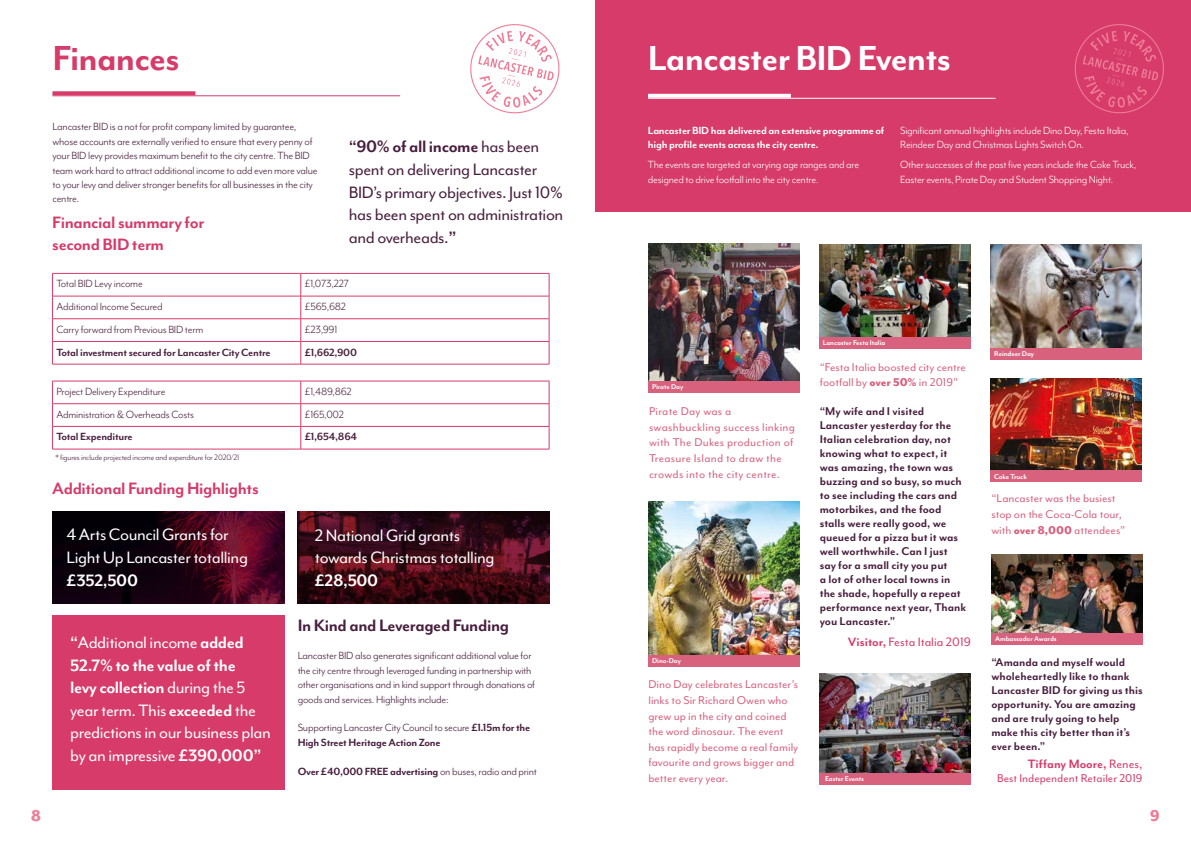
<style>
.page{position:relative;width:1191px;height:842px;background:#fff}
.page>*{position:absolute;margin:0;border:0;box-sizing:border-box;transform-origin:0 0}
.t1{font:700 40px "Mr Eaves Mod OT";letter-spacing:-.02em;color:#fff}
.t2{font:700 40px "Mr Eaves Mod OT";letter-spacing:-.02em;color:#d63b69}
.t3{font:19px/22.6px "Mr Eaves Mod OT";letter-spacing:-.02em;color:#fff}
.t4{font:19px/22.6px "Mr Eaves Mod OT";letter-spacing:-.02em;color:#481e3e}
.t5{font:700 19px/22.6px "Mr Eaves Mod OT";letter-spacing:-.02em;color:#d63b69}
.t6{font:700 19px "Mr Eaves Mod OT";letter-spacing:-.02em;color:#481e3e}
.t7{font:700 19px "Mr Eaves Mod OT";letter-spacing:-.02em;color:#fff}
.t8{font:800 18px "Mr Eaves Mod OT";color:#ef7c96}
.t9{font:14px "Mr Eaves Mod OT";color:#d63b69}
.t10{font:700 14px "Mr Eaves Mod OT";color:#d63b69}
.t11{font:700 13px/14px "Mr Eaves Mod OT";color:#481e3e}
.t12{font:13px/15.6px "Mr Eaves Mod OT";color:#d8617e}
.t13{font:13px/15.6px "Mr Eaves Mod OT";letter-spacing:.02em;color:#d8617e}
.t14{font:13px "Mr Eaves Mod OT";color:#d63b69}
.t15{font:12px/14.4px "Mr Eaves Mod OT";letter-spacing:-.02em;color:#481e3e}
.t16{font:12px/14.4px "Mr Eaves Mod OT";letter-spacing:-.02em;color:#fff}
.t17{font:12px "Mr Eaves Mod OT";letter-spacing:-.02em;color:#4e2342}
.t18{font:700 12px/14.4px "Mr Eaves Mod OT";letter-spacing:-.02em;color:#481e3e}
.t19{font:700 12px/14.4px "Mr Eaves Mod OT";letter-spacing:-.02em;color:#fff}
.t20{font:700 12px "Mr Eaves Mod OT";letter-spacing:-.02em;color:#4e2342}
.t21{font:9px "Mr Eaves Mod OT";letter-spacing:-.02em;color:#4e2342}
.t22{font:700 8px "Mr Eaves Mod OT";letter-spacing:-.01em;color:#fff}
.s1{font-weight:700}
.s2{font-weight:400}
.s3{font-weight:800}
</style>
<div class="page">
<div style="left:52px;top:615px;width:233px;height:174px;background:#d63b69"></div>
<div style="left:595px;top:0;width:596px;height:212px;background:#d63b69"></div>
<hr style="left:52px;top:95px;width:348px;height:1px;background:#d63b69">
<svg style="left:52px;top:91px;width:143px;height:4px"></svg>
<hr style="left:648px;top:98px;width:347px;height:1px;background:#fff">
<svg style="left:648px;top:94px;width:143px;height:4px"></svg>
<img style="left:990px;top:379px;width:151px;height:91px">
<div style="left:990px;top:470px;width:151px;height:11px;background:#d8617e"></div>
<img style="left:648px;top:501px;width:151px;height:154px">
<div style="left:648px;top:655px;width:151px;height:12px;background:#d8617e"></div>
<img style="left:819px;top:673px;width:151px;height:100px">
<div style="left:819px;top:773px;width:151px;height:11px;background:#d8617e"></div>
<img style="left:990px;top:245px;width:151px;height:103px">
<div style="left:990px;top:348px;width:151px;height:11px;background:#d8617e"></div>
<img style="left:819px;top:245px;width:151px;height:92px">
<div style="left:819px;top:337px;width:151px;height:11px;background:#d8617e"></div>
<img style="left:648px;top:244px;width:151px;height:138px">
<div style="left:648px;top:382px;width:151px;height:11px;background:#d8617e"></div>
<img style="left:991px;top:555px;width:151px;height:78px">
<div style="left:991px;top:633px;width:151px;height:11px;background:#d8617e"></div>
<hr style="left:52px;top:273px;width:249px;height:1px;background:#d63b69">
<hr style="left:301px;top:273px;width:248px;height:1px;background:#d63b69">
<hr style="left:52px;top:296px;width:249px;height:1px;background:#d63b69">
<hr style="left:301px;top:296px;width:248px;height:1px;background:#d63b69">
<hr style="left:52px;top:319px;width:249px;height:1px;background:#d63b69">
<hr style="left:301px;top:319px;width:248px;height:1px;background:#d63b69">
<hr style="left:52px;top:341px;width:249px;height:1px;background:#d63b69">
<svg style="left:52px;top:274px;width:1px;height:90px"></svg>
<hr style="left:301px;top:341px;width:248px;height:1px;background:#d63b69">
<svg style="left:300px;top:274px;width:1px;height:90px"></svg>
<svg style="left:549px;top:274px;width:1px;height:90px"></svg>
<hr style="left:52px;top:364px;width:249px;height:1px;background:#d63b69">
<hr style="left:301px;top:364px;width:248px;height:1px;background:#d63b69">
<hr style="left:52px;top:381px;width:249px;height:1px;background:#d63b69">
<hr style="left:301px;top:381px;width:248px;height:1px;background:#d63b69">
<hr style="left:52px;top:404px;width:249px;height:1px;background:#d63b69">
<hr style="left:301px;top:404px;width:248px;height:1px;background:#d63b69">
<hr style="left:52px;top:426px;width:249px;height:1px;background:#d63b69">
<svg style="left:52px;top:381px;width:1px;height:68px"></svg>
<hr style="left:301px;top:426px;width:248px;height:1px;background:#d63b69">
<svg style="left:300px;top:381px;width:1px;height:68px"></svg>
<svg style="left:549px;top:381px;width:1px;height:68px"></svg>
<hr style="left:52px;top:449px;width:249px;height:1px;background:#d63b69">
<hr style="left:301px;top:449px;width:248px;height:1px;background:#d63b69">
<svg style="left:52px;top:511px;width:233px;height:93px;background:#280315"></svg>
<svg style="left:298px;top:511px;width:252px;height:93px;background:#3b0b16"></svg>
<svg style="left:1074px;top:24px;width:90px;height:90px"></svg>
<svg style="left:470px;top:24px;width:90px;height:90px"></svg>
<h1 class="t2" style="left:52px;top:36px;width:129px">Finances</h1>
<h1 class="t1" style="left:648px;top:36px;width:304px">Lancaster BID Events</h1>
<p class="t15" style="left:52px;top:120px;width:267px">Lancaster BID is a not for profit company limited by guarantee, whose accounts are externally verified to ensure that every penny of your BID levy provides maximum benefit to the city centre. The BID team work hard to attract additional income to add even more value to your levy and deliver stronger benefits for all businesses in the city centre.</p>
<h2 class="t5" style="left:52px;top:211px;width:153px">Financial summary for second BID term</h2>
<p class="t17" style="left:56px;top:277px;width:88px">Total BID Levy income</p>
<p class="t17" style="left:305px;top:277px;width:46px">£1,073,227</p>
<p class="t17" style="left:56px;top:300px;width:108px">Additional Income Secured</p>
<p class="t17" style="left:305px;top:300px;width:43px">£565,682</p>
<p class="t17" style="left:56px;top:323px;width:148px">Carry forward from Previous BID term</p>
<p class="t17" style="left:305px;top:323px;width:34px">£23,991</p>
<p class="t20" style="left:56px;top:345px;width:216px">Total investment secured for Lancaster City Centre</p>
<p class="t20" style="left:305px;top:345px;width:54px">£1,662,900</p>
<p class="t17" style="left:56px;top:385px;width:110px">Project Delivery Expenditure</p>
<p class="t17" style="left:305px;top:385px;width:49px">£1,489,862</p>
<p class="t17" style="left:56px;top:408px;width:139px">Administration &amp; Overheads Costs</p>
<p class="t17" style="left:305px;top:408px;width:41px">£165,002</p>
<p class="t20" style="left:56px;top:430px;width:78px">Total Expenditure</p>
<p class="t20" style="left:305px;top:430px;width:54px">£1,654,864</p>
<p class="t21" style="left:55px;top:453px;width:186px">* figures include projected income and expenditure for 2020/21</p>
<h2 class="t4" style="left:349px;top:136px;width:216px"><span class="s1">“90% of all income</span> has been spent on delivering Lancaster<br>BID’s primary objectives. Just 10% has been spent on administration and overheads.<span class="s1">”</span></h2>
<h2 class="t5" style="left:52px;top:477px;width:208px">Additional Funding Highlights</h2>
<h2 class="t3" style="left:67px;top:524px;width:183px">4 Arts Council Grants for<br>Light Up Lancaster totalling</h2>
<h2 class="t7" style="left:67px;top:570px;width:73px">£352,500</h2>
<h2 class="t3" style="left:70px;top:631px;width:202px"><span class="s1">“</span>Additional income <span class="s1">added<br>52.7% to the value of the<br>levy collection</span> during the 5 year term. This <span class="s1">exceeded</span> the predictions in our business plan by an impressive <span class="s1">£390,000”</span></h2>
<h2 class="t3" style="left:315px;top:524px;width:181px">2 National Grid grants towards Christmas totalling</h2>
<h2 class="t7" style="left:315px;top:570px;width:65px">£28,500</h2>
<h2 class="t6" style="left:298px;top:615px;width:213px">In Kind and Leveraged Funding</h2>
<p class="t15" style="left:298px;top:649px;width:239px">Lancaster BID also generates significant additional value for the city centre through leveraged funding in partnership with other organisations and in kind support through donations of goods and services. Highlights include:</p>
<p class="t18" style="left:298px;top:721px;width:234px"><span class="s2">Supporting Lancaster City Council to secure</span> £1.15m for the<br>High Street Heritage Action Zone</p>
<p class="t18" style="left:298px;top:764px;width:241px">Over £40,000 FREE advertising <span class="s2">on buses, radio and print</span></p>
<p class="t19" style="left:648px;top:123px;width:238px">Lancaster BID has delivered an extensive programme of high profile events across the city centre.</p>
<p class="t16" style="left:648px;top:157px;width:213px">The events are targeted at varying age ranges and are designed to drive footfall into the city centre.</p>
<p class="t16" style="left:900px;top:123px;width:230px">Significant annual highlights include Dino Day, Festa Italia,<br>Reindeer Day and Christmas Lights Switch On.</p>
<p class="t16" style="left:900px;top:157px;width:238px">Other successes of the past five years include the Coke Truck,<br>Easter events, Pirate Day and Student Shopping Night.</p>
<p class="t22" style="left:822px;top:339px;width:64px">Lancaster Festa Italia</p>
<p class="t22" style="left:994px;top:349px;width:41px">Reindeer Day</p>
<p class="t22" style="left:652px;top:382px;width:33px">Pirate Day</p>
<p class="t12" style="left:819px;top:359px;width:148px">“Festa Italia boosted city centre footfall by <span class="s3">over 50%</span> in 2019”</p>
<p class="t13" style="left:649px;top:404px;width:147px">Pirate Day was a swashbuckling success linking with The Dukes production of<br>Treasure Island to draw the crowds into the city centre.</p>
<p class="t11" style="left:819px;top:405px;width:148px">“My wife and I visited<br>Lancaster yesterday for the<br>Italian celebration day, not knowing what to expect, it was amazing, the town was buzzing and so busy, so much to see including the cars and motorbikes, and the food stalls were really good, we queued for a pizza but it was well worthwhile. Can I just say for a small city you put<br>a lot of other local towns in the shade, hopefully a repeat performance next year, Thank you Lancaster.”</p>
<p class="t9" style="left:848px;top:634px;width:125px"><span class="s1">Visitor,</span> Festa Italia 2019</p>
<p class="t22" style="left:652px;top:656px;width:30px">Dino-Day</p>
<p class="t12" style="left:648px;top:677px;width:151px">Dino Day celebrates Lancaster’s links to Sir Richard Owen who grew up in the city and coined the word dinosaur. The event has rapidly become a real family favourite and grows bigger and better every year.</p>
<p class="t22" style="left:825px;top:774px;width:40px">Easter Events</p>
<p class="t22" style="left:994px;top:472px;width:34px">Coke Truck</p>
<p class="t12" style="left:991px;top:491px;width:136px">“Lancaster was the busiest stop on the Coca-Cola tour, with <span class="s3">over 8,000</span> attendees”</p>
<p class="t22" style="left:995px;top:634px;width:63px">Ambassador Awards</p>
<p class="t11" style="left:991px;top:655px;width:153px">“Amanda and myself would wholeheartedly like to thank<br>Lancaster BID for giving us this opportunity. You are amazing and are truly going to help make this city better than it’s ever been.”</p>
<p class="t10" style="left:1028px;top:756px;width:116px">Tiffany Moore, <span class="s2">Renes,</span></p>
<p class="t14" style="left:997px;top:771px;width:147px">Best Independent Retailer 2019</p>
<h3 class="t8" style="left:31px;top:806px;width:12px">8</h3>
<h3 class="t8" style="left:1150px;top:806px;width:12px">9</h3>
</div>
